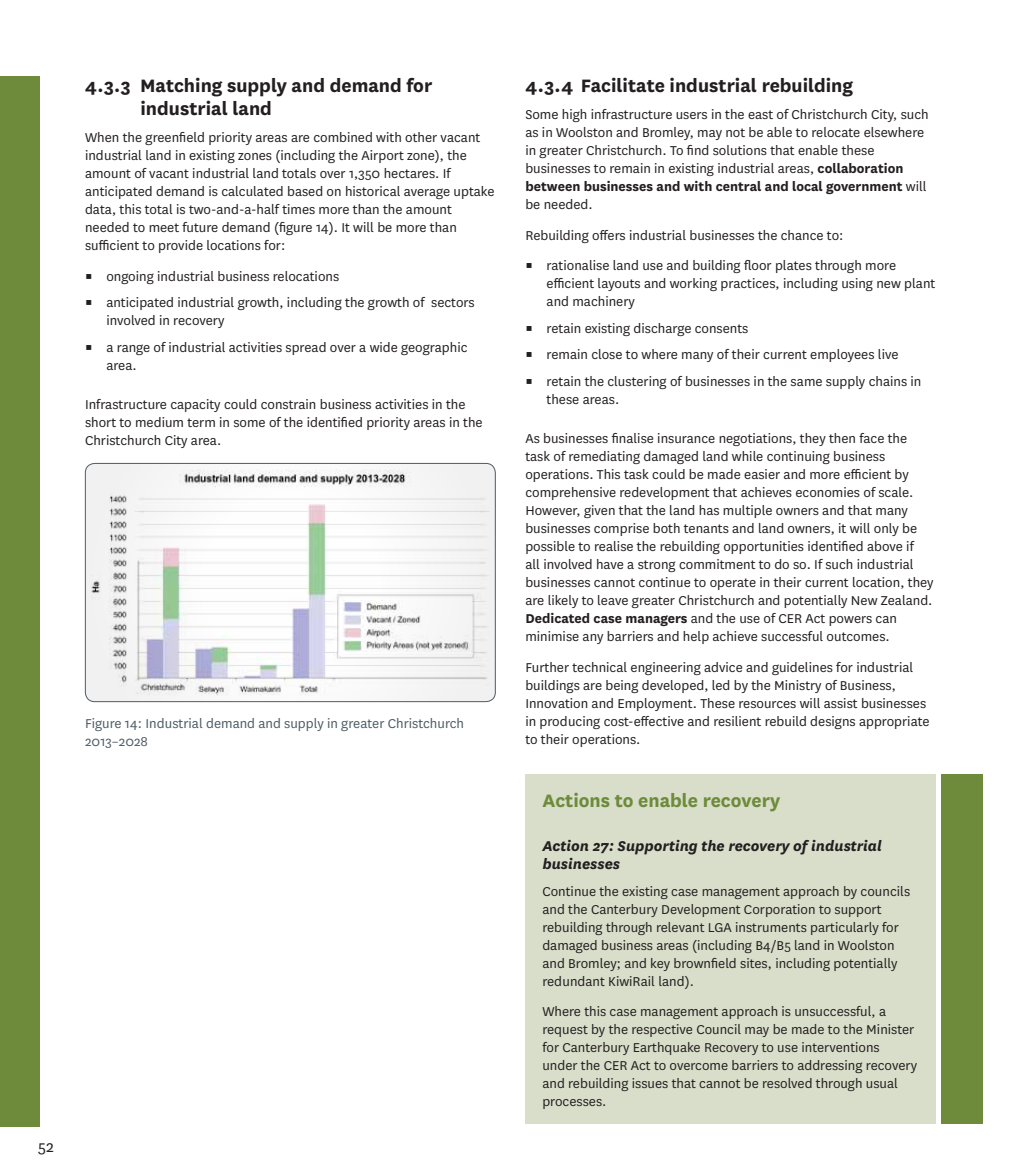
<style>
.page{position:relative;width:1021px;height:1170px;background:#fff}
.page>*{position:absolute;margin:0;border:0;box-sizing:border-box;transform-origin:0 0}
.t1{font:700 21px/23.1px "National";color:#231f20}
.t2{font:700 21px "National";color:#6d8b3a}
.t3{font:18px "National";color:#231f20}
.t4{font:italic 700 16.5px/18.1px "National";color:#231f20}
.t5{font:15px/18px "National";color:#231f20}
.t6{font:15px/18px "National";color:#4c5c65}
.s1{font-weight:700}
</style>
<div class="page">
<img style="left:85px;top:463px;width:410px;height:238px">
<div style="left:85px;top:463px;width:410px;height:238px;border:1px solid #4c5c65;border-radius:9px"></div>
<div style="left:525px;top:774px;width:410px;height:349px;background:#d9deca"></div>
<div style="left:941px;top:774px;width:41px;height:349px;background:#6d8b3a"></div>
<div style="left:0;top:77px;width:40px;height:1049px;background:#6d8b3a"></div>
<p class="t3" style="left:38px;top:1134px;width:17px">52</p>
<h1 class="t1" style="left:140px;top:73px;width:293px;text-indent:-55px">4.3.3 Matching supply and demand for industrial land</h1>
<p class="t5" style="left:85px;top:128px;width:411px">When the greenfield priority areas are combined with other vacant industrial land in existing zones (including the Airport zone), the amount of vacant industrial land totals over 1,350 hectares. If anticipated demand is calculated based on historical average uptake data, this total is two-and-a-half times more than the amount needed to meet future demand (figure 14). It will be more than sufficient to provide locations for:</p>
<p class="t5" style="left:85px;top:266px;width:256px">▪ ongoing industrial business relocations</p>
<p class="t5" style="left:106px;top:293px;width:370px;text-indent:-21px">▪ anticipated industrial growth, including the growth of sectors involved in recovery</p>
<p class="t5" style="left:106px;top:337px;width:363px;text-indent:-21px">▪ a range of industrial activities spread over a wide geographic area.</p>
<p class="t5" style="left:85px;top:395px;width:399px">Infrastructure capacity could constrain business activities in the short to medium term in some of the identified priority areas in the<br>Christchurch City area.</p>
<p class="t6" style="left:85px;top:713px;width:380px">Figure 14: Industrial demand and supply in greater Christchurch<br>2013–2028</p>
<h1 class="t1" style="left:525px;top:73px;width:329px">4.3.4 Facilitate industrial rebuilding</h1>
<p class="t5" style="left:525px;top:105px;width:405px">Some high infrastructure users in the east of Christchurch City, such as in Woolston and Bromley, may not be able to relocate elsewhere in greater Christchurch. To find solutions that enable these businesses to remain in existing industrial areas, <span class="s1">collaboration between businesses and with central and local government</span> will be needed.</p>
<p class="t5" style="left:525px;top:225px;width:319px">Rebuilding offers industrial businesses the chance to:</p>
<p class="t5" style="left:546px;top:256px;width:390px;text-indent:-21px">▪ rationalise land use and building floor plates through more efficient layouts and working practices, including using new plant and machinery</p>
<p class="t5" style="left:525px;top:319px;width:224px">▪ retain existing discharge consents</p>
<p class="t5" style="left:525px;top:345px;width:374px">▪ remain close to where many of their current employees live</p>
<p class="t5" style="left:546px;top:372px;width:376px;text-indent:-21px">▪ retain the clustering of businesses in the same supply chains in these areas.</p>
<p class="t5" style="left:525px;top:429px;width:410px">As businesses finalise insurance negotiations, they then face the task of remediating damaged land while continuing business operations. This task could be made easier and more efficient by comprehensive redevelopment that achieves economies of scale.<br>However, given that the land has multiple owners and that many businesses comprise both tenants and land owners, it will only be possible to realise the rebuilding opportunities identified above if<br>all involved have a strong commitment to do so. If such industrial businesses cannot continue to operate in their current location, they are likely to leave greater Christchurch and potentially New Zealand.<br><span class="s1">Dedicated case managers</span> and the use of CER Act powers can minimise any barriers and help achieve successful outcomes.</p>
<p class="t5" style="left:525px;top:658px;width:406px">Further technical engineering advice and guidelines for industrial buildings are being developed, led by the Ministry of Business, Innovation and Employment. These resources will assist businesses in producing cost-effective and resilient rebuild designs appropriate to their operations.</p>
<h1 class="t2" style="left:542px;top:785px;width:239px">Actions to enable recovery</h1>
<p class="t4" style="left:542px;top:835px;width:341px">Action 27: Supporting the recovery of industrial businesses</p>
<p class="t5" style="left:542px;top:881px;width:369px">Continue the existing case management approach by councils and the Canterbury Development Corporation to support rebuilding through relevant LGA instruments particularly for damaged business areas (including B4/B5 land in Woolston and Bromley; and key brownfield sites, including potentially redundant KiwiRail land).</p>
<p class="t5" style="left:542px;top:1002px;width:376px">Where this case management approach is unsuccessful, a request by the respective Council may be made to the Minister for Canterbury Earthquake Recovery to use interventions under the CER Act to overcome barriers to addressing recovery and rebuilding issues that cannot be resolved through usual processes.</p>
</div>
